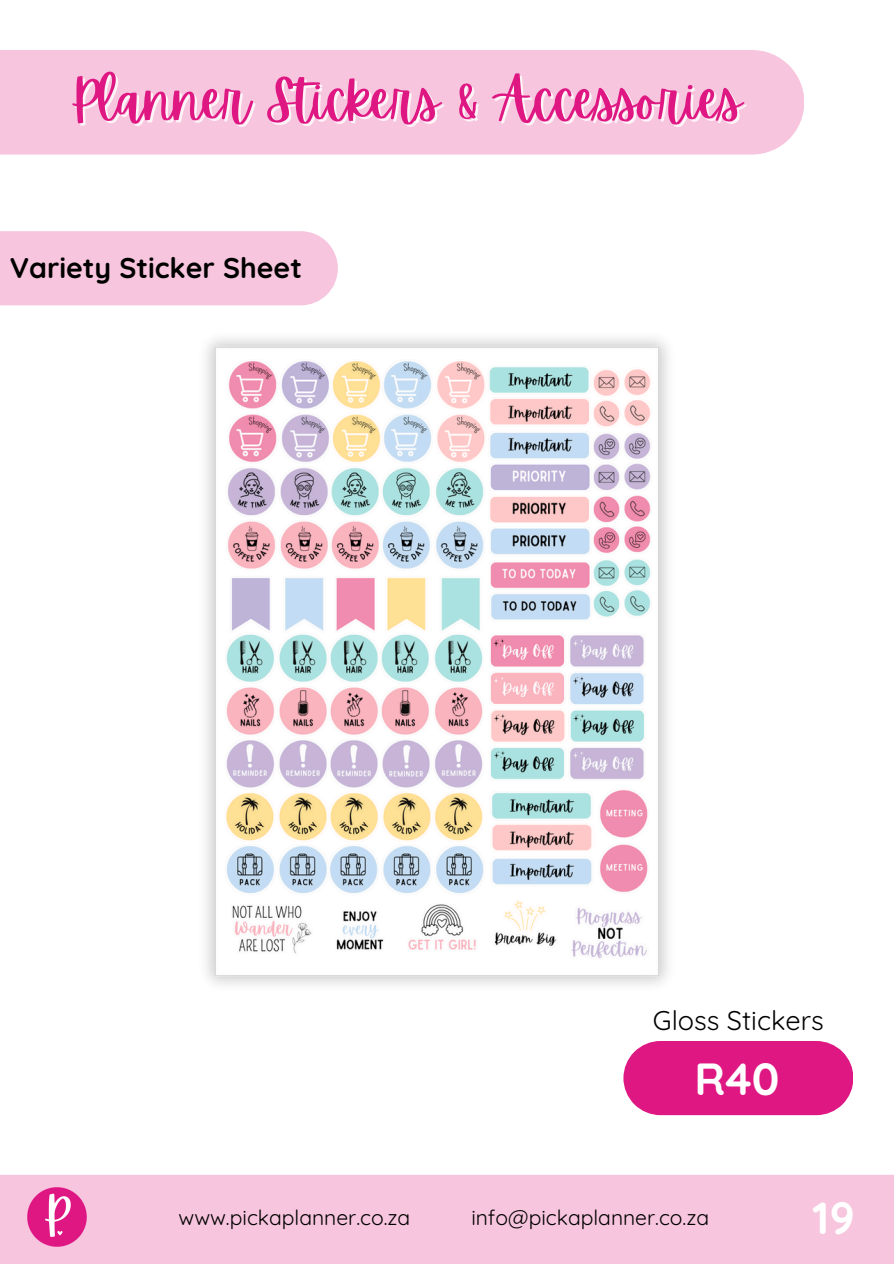
<style>
.page{position:relative;width:894px;height:1264px;background:#fff}
.page>*{position:absolute;margin:0;border:0;box-sizing:border-box;transform-origin:0 0}
.t1{font:54px "Apricots";color:#df1783}
.t2{font:700 45px "Quicksand";color:#fff}
.t3{font:700 28.5px "Quicksand";color:#000}
.t4{font:27px "Quicksand";color:#000}
.t5{font:21px "Quicksand";color:#000}
</style>
<div class="page">
<div style="left:0;top:1174px;width:893px;height:89px;background:#f7c5dd"></div>
<div style="left:0;top:231px;width:338px;height:74px;background:#f7c5dd"></div>
<svg style="left:623px;top:1041px;width:230px;height:74px;background:#e1278b"></svg>
<img style="left:206px;top:338px;width:462px;height:647px">
<img style="left:26px;top:1185px;width:63px;height:63px">
<div style="left:0;top:50px;width:803px;height:104px;background:#f7c5dd"></div>
<p class="t1" style="left:70px;top:69px;width:673px">Planner Stickers &amp; Accessories</p>
<p class="t3" style="left:10px;top:249px;width:294px">Variety Sticker Sheet</p>
<h2 class="t4" style="left:652px;top:1002px;width:172px">Gloss Stickers</h2>
<h4 class="t2" style="left:694px;top:1049px;width:87px">R40</h4>
<p class="t5" style="left:178px;top:1204px;width:233px">www.pickaplanner.co.za</p>
<p class="t5" style="left:471px;top:1204px;width:239px">info@pickaplanner.co.za</p>
<h3 class="t2" style="left:811px;top:1189px;width:45px">19</h3>
</div>
